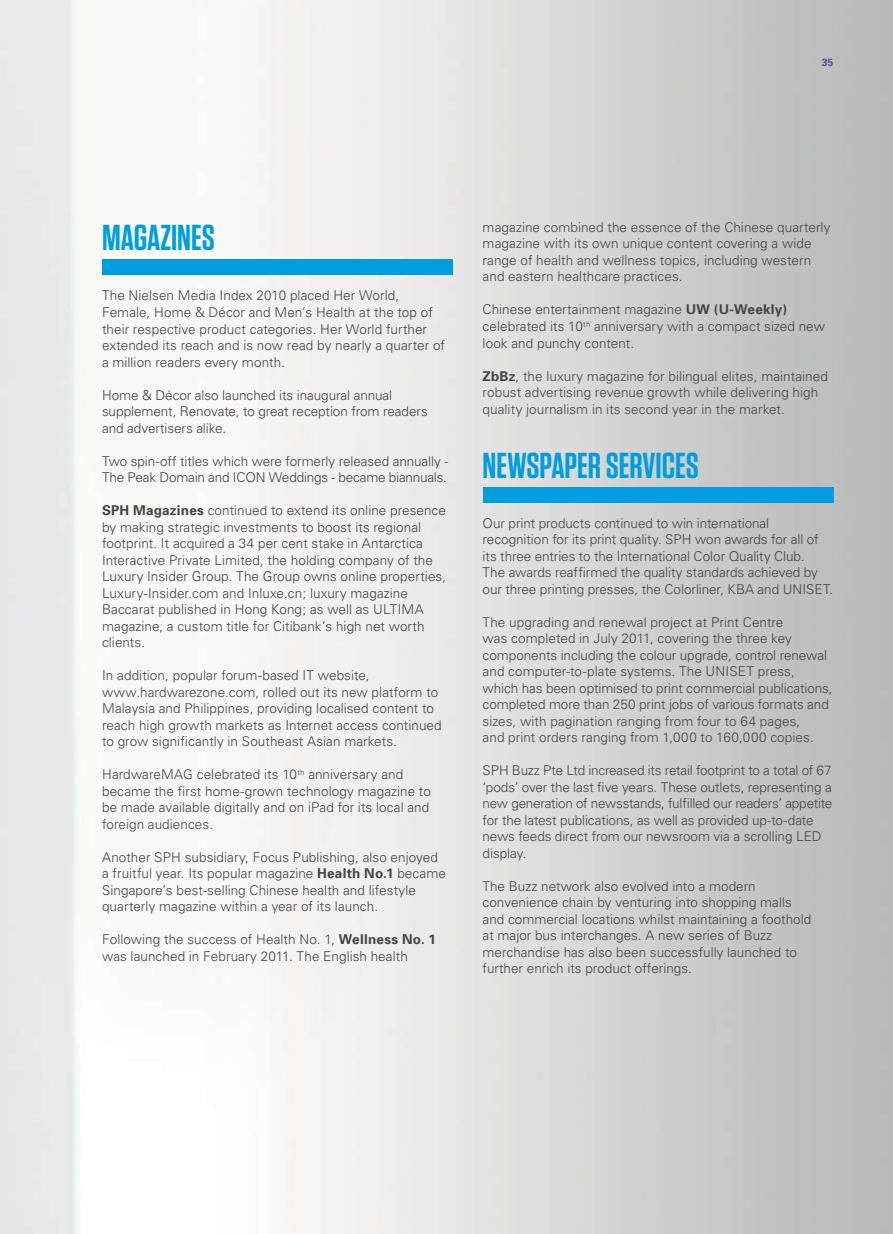
<style>
.page{position:relative;width:893px;height:1234px;background:#fff}
.page>*{position:absolute;margin:0;border:0;box-sizing:border-box;transform-origin:0 0}
.t1{font:600 36px "Tungsten";color:#009ee0}
.t2{font:300 13.5px/16.5px "Univers";color:#444346}
.t3{font:700 10.5px "Univers";color:#4b5394}
.s1{font-weight:700}
</style>
<div class="page">
<img style="left:0;top:0;width:893px;height:1233px">
<div style="left:102px;top:259px;width:351px;height:16px;background:#009ee0"></div>
<div style="left:483px;top:487px;width:350px;height:15px;background:#009ee0"></div>
<p class="t3" style="left:822px;top:55px;width:13px">35</p>
<h1 class="t1" style="left:102px;top:218px;width:114px">MAGAZINES</h1>
<p class="t2" style="left:102px;top:287px;width:344px">The Nielsen Media Index 2010 placed Her World, Female, Home &amp; Décor and Men’s Health at the top of their respective product categories. Her World further extended its reach and is now read by nearly a quarter of a million readers every month.</p>
<p class="t2" style="left:102px;top:386px;width:327px">Home &amp; Décor also launched its inaugural annual supplement, Renovate, to great reception from readers and advertisers alike.</p>
<p class="t2" style="left:102px;top:452px;width:348px">Two spin-off titles which were formerly released annually -<br>The Peak Domain and ICON Weddings - became biannuals.</p>
<p class="t2" style="left:102px;top:502px;width:346px"><span class="s1">SPH Magazines</span> continued to extend its online presence by making strategic investments to boost its regional footprint. It acquired a 34 per cent stake in Antarctica Interactive Private Limited, the holding company of the Luxury Insider Group. The Group owns online properties, Luxury-Insider.com and Inluxe.cn; luxury magazine Baccarat published in Hong Kong; as well as ULTIMA magazine, a custom title for Citibank’s high net worth clients.</p>
<p class="t2" style="left:102px;top:667px;width:341px">In addition, popular forum-based IT website, www.hardwarezone.com, rolled out its new platform to Malaysia and Philippines, providing localised content to reach high growth markets as Internet access continued to grow significantly in Southeast Asian markets.</p>
<p class="t2" style="left:102px;top:766px;width:330px">HardwareMAG celebrated its 10<sup>th</sup> anniversary and became the first home-grown technology magazine to be made available digitally and on iPad for its local and foreign audiences.</p>
<p class="t2" style="left:102px;top:848px;width:345px">Another SPH subsidiary, Focus Publishing, also enjoyed a fruitful year. Its popular magazine <span class="s1">Health No.1</span> became Singapore’s best-selling Chinese health and lifestyle quarterly magazine within a year of its launch.</p>
<p class="t2" style="left:102px;top:931px;width:336px">Following the success of Health No. 1, <span class="s1">Wellness No. 1 </span>was launched in February 2011. The English health</p>
<p class="t2" style="left:483px;top:219px;width:349px">magazine combined the essence of the Chinese quarterly magazine with its own unique content covering a wide range of health and wellness topics, including western and eastern healthcare practices.</p>
<p class="t2" style="left:483px;top:301px;width:344px">Chinese entertainment magazine <span class="s1">UW (U-Weekly) </span>celebrated its 10<sup>th</sup> anniversary with a compact sized new look and punchy content.</p>
<p class="t2" style="left:483px;top:367px;width:347px"><span class="s1">ZbBz</span>, the luxury magazine for bilingual elites, maintained robust advertising revenue growth while delivering high quality journalism in its second year in the market.</p>
<h1 class="t1" style="left:483px;top:446px;width:218px">NEWSPAPER SERVICES</h1>
<p class="t2" style="left:483px;top:514px;width:352px">Our print products continued to win international recognition for its print quality. SPH won awards for all of its three entries to the International Color Quality Club.<br>The awards reaffirmed the quality standards achieved by our three printing presses, the Colorliner, KBA and UNISET.</p>
<p class="t2" style="left:483px;top:613px;width:352px">The upgrading and renewal project at Print Centre<br>was completed in July 2011, covering the three key components including the colour upgrade, control renewal and computer-to-plate systems. The UNISET press, which has been optimised to print commercial publications, completed more than 250 print jobs of various formats and sizes, with pagination ranging from four to 64 pages,<br>and print orders ranging from 1,000 to 160,000 copies.</p>
<p class="t2" style="left:483px;top:762px;width:351px">SPH Buzz Pte Ltd increased its retail footprint to a total of 67 ‘pods’ over the last five years. These outlets, representing a new generation of newsstands, fulfilled our readers’ appetite for the latest publications, as well as provided up-to-date news feeds direct from our newsroom via a scrolling LED display.</p>
<p class="t2" style="left:483px;top:877px;width:330px">The Buzz network also evolved into a modern convenience chain by venturing into shopping malls and commercial locations whilst maintaining a foothold at major bus interchanges. A new series of Buzz merchandise has also been successfully launched to further enrich its product offerings.</p>
</div>
